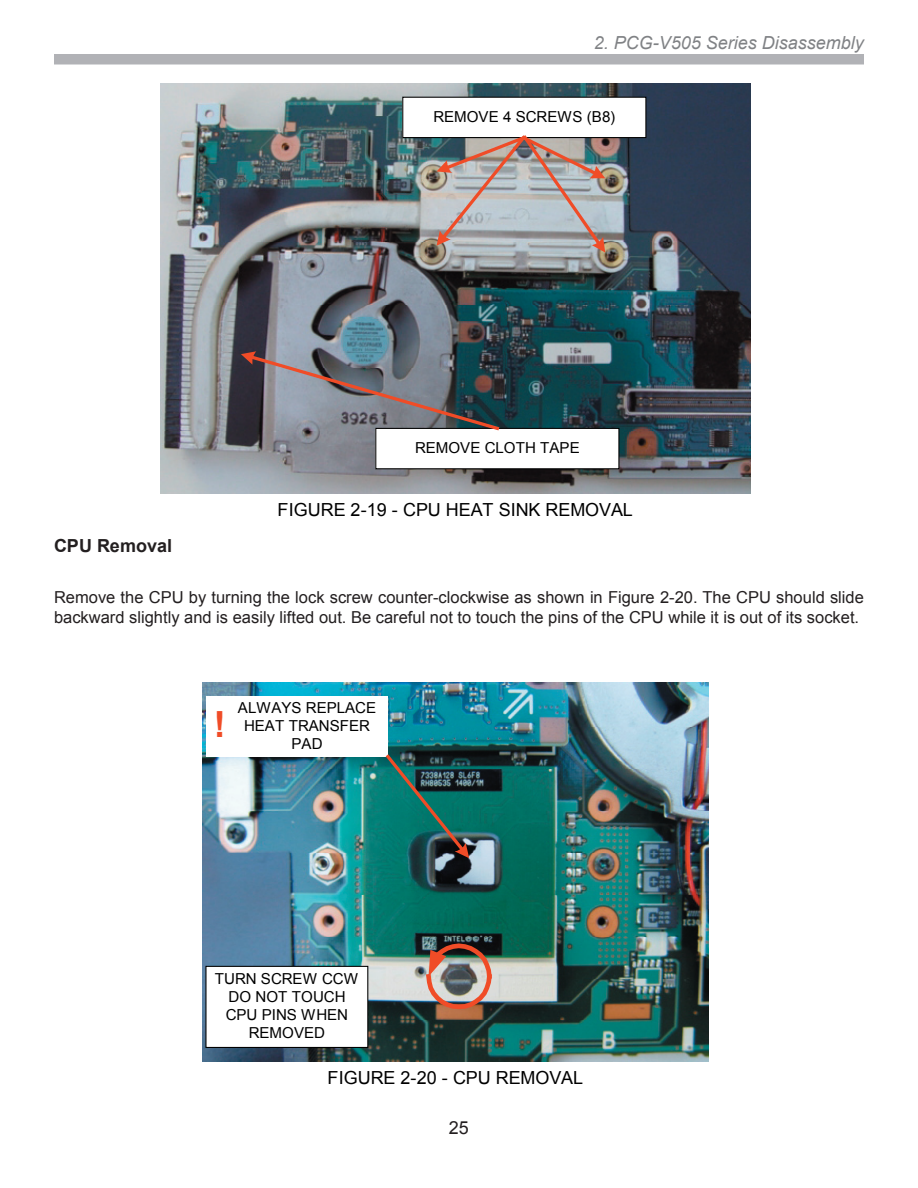
<style>
.page{position:relative;width:918px;height:1188px;background:#fff}
.page>*{position:absolute;margin:0;border:0;box-sizing:border-box;transform-origin:0 0}
.t1{font:700 36px "Arial";color:#f04c27}
.t2{font:18px "Arial";color:#000}
.t3{font:italic 18px "Arial";color:#808285}
.t4{font:700 18px "Arial";color:#231f20}
.t5{font:18px "Arial";color:#231f20}
.t6{font:16.5px/19.8px "Arial";color:#231f20}
.t7{font:15.15px/18px "Arial";color:#000;text-align:center}
</style>
<div class="page">
<div style="left:54px;top:54px;width:810px;height:10px;background:#b1b2b6"></div>
<img style="left:160px;top:84px;width:591px;height:410px">
<div style="left:403px;top:97px;width:243px;height:41px;background:#fff"></div>
<svg style="left:437px;top:135px;width:168px;height:118px;background:#afa8a7"></svg>
<div style="left:376px;top:428px;width:243px;height:41px;background:#fff"></div>
<div style="left:375px;top:428px;width:244px;height:41px;border:1px solid #000"></div>
<svg style="left:241px;top:351px;width:260px;height:81px;background:#6c6e76"></svg>
<img style="left:202px;top:682px;width:507px;height:380px">
<img style="left:423px;top:941px;width:72px;height:70px">
<div style="left:206px;top:966px;width:162px;height:81px;background:#fff"></div>
<div style="left:205px;top:966px;width:163px;height:82px;border:1px solid #000"></div>
<div style="left:226px;top:696px;width:162px;height:61px;background:#fff"></div>
<img style="left:383px;top:752px;width:86px;height:106px">
<div style="left:206px;top:696px;width:27px;height:61px;background:#fff"></div>
<p class="t3" style="left:594px;top:30px;width:272px">2. PCG-V505 Series Disassembly</p>
<p class="t7" style="left:433px;top:108px;width:184px">REMOVE 4 SCREWS (B8)</p>
<p class="t7" style="left:415px;top:439px;width:166px">REMOVE CLOTH TAPE</p>
<p class="t2" style="left:278px;top:498px;width:357px">FIGURE 2-19 - CPU HEAT SINK REMOVAL</p>
<p class="t4" style="left:54px;top:533px;width:120px">CPU Removal</p>
<p class="t6" style="left:54px;top:588px;width:811px">Remove the CPU by turning the lock screw counter-clockwise as shown in Figure 2-20. The CPU should slide backward slightly and is easily lifted out. Be careful not to touch the pins of the CPU while it is out of its socket.</p>
<h1 class="t1" style="left:214px;top:701px;width:13px">!</h1>
<p class="t7" style="left:238px;top:698px;width:140px">ALWAYS REPLACE<br>HEAT TRANSFER<br>PAD</p>
<p class="t7" style="left:215px;top:970px;width:144px">TURN SCREW CCW<br>DO NOT TOUCH<br>CPU PINS WHEN<br>REMOVED</p>
<p class="t2" style="left:328px;top:1066px;width:257px">FIGURE 2-20 - CPU REMOVAL</p>
<p class="t5" style="left:449px;top:1115px;width:22px">25</p>
</div>
